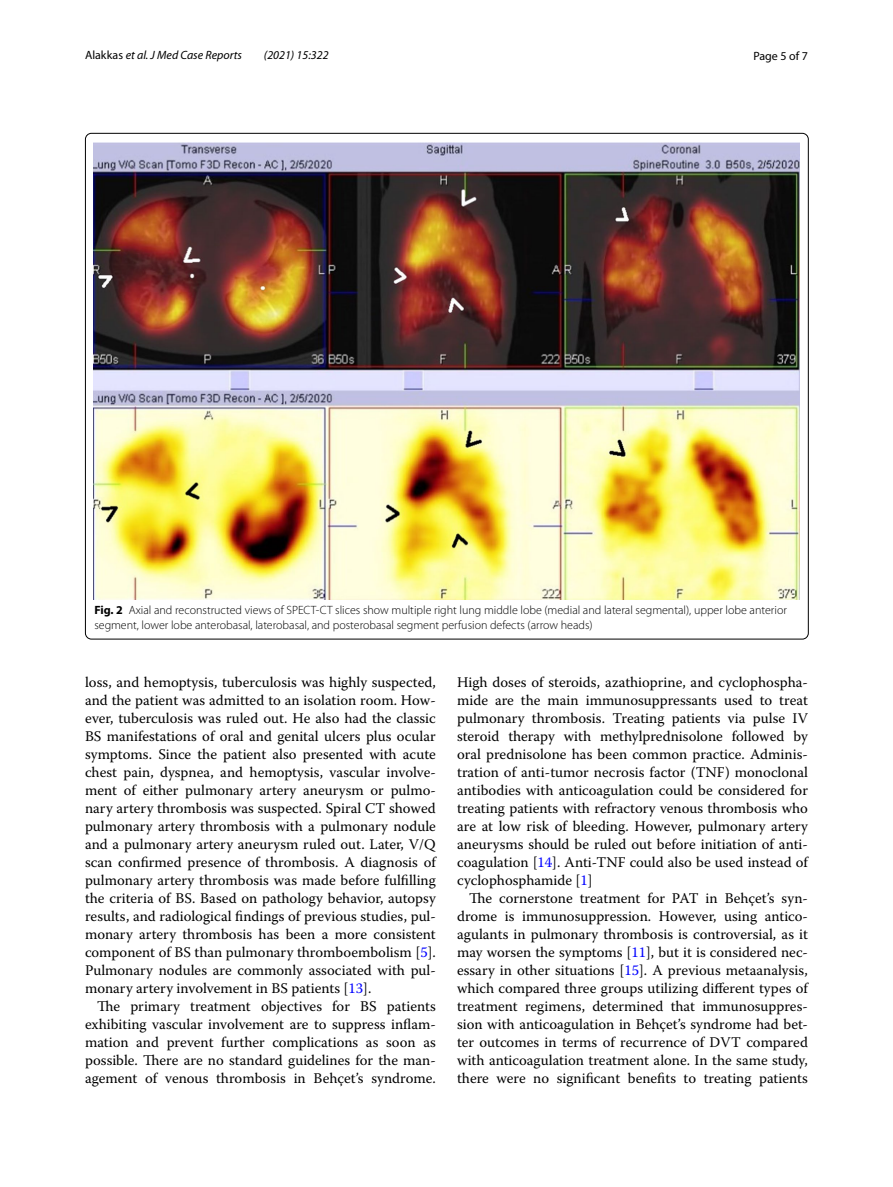
<style>
.page{position:relative;width:893px;height:1187px;background:#fff}
.page>*{position:absolute;margin:0;border:0;box-sizing:border-box;transform-origin:0 0}
.t1{font:14.7px/18px "Warnock Pro";color:#000;text-align:justify}
.t2{font:300 12px/15px "Myriad Pro";color:#000}
.t3{font:italic 12px "Myriad Pro";color:#000}
.t4{font:12px "Myriad Pro";color:#000}
.s1{font-style:normal}
.s2{font-weight:700}
.s3{color:#00f}
</style>
<div class="page">
<img style="left:94px;top:142px;width:706px;height:457px">
<p class="t3" style="left:85px;top:48px;width:159px"><span class="s1">Alakkas</span> et al. J Med Case Reports</p>
<p class="t3" style="left:264px;top:48px;width:66px">(2021) 15:322</p>
<p class="t4" style="left:753px;top:48px;width:56px">Page 5 of 7</p>
<p class="t2" style="left:94px;top:603px;width:694px"><span class="s2">Fig. 2</span> Axial and reconstructed views of SPECT-CT slices show multiple right lung middle lobe (medial and lateral segmental), upper lobe anterior segment, lower lobe anterobasal, laterobasal, and posterobasal segment perfusion defects (arrow heads)</p>
<p class="t1" style="left:85px;top:672px;width:352px">loss, and hemoptysis, tuberculosis was highly suspected, and the patient was admitted to an isolation room. How&shy;ever, tuberculosis was ruled out. He also had the classic BS manifestations of oral and genital ulcers plus ocular symptoms. Since the patient also presented with acute chest pain, dyspnea, and hemoptysis, vascular involve&shy;ment of either pulmonary artery aneurysm or pulmo&shy;nary artery thrombosis was suspected. Spiral CT showed pulmonary artery thrombosis with a pulmonary nodule and a pulmonary artery aneurysm ruled out. Later, V/Q scan confirmed presence of thrombosis. A diagnosis of pulmonary artery thrombosis was made before fulfilling the criteria of BS. Based on pathology behavior, autopsy results, and radiological findings of previous studies, pul&shy;monary artery thrombosis has been a more consistent component of BS than pulmonary thromboembolism [<span class="s3">5</span>].<br>Pulmonary nodules are commonly associated with pul&shy;monary artery involvement in BS patients [<span class="s3">13</span>].</p>
<p class="t1" style="left:85px;top:996px;width:352px;text-indent:12px">The primary treatment objectives for BS patients exhibiting vascular involvement are to suppress inflam&shy;mation and prevent further complications as soon as possible. There are no standard guidelines for the man&shy;agement of venous thrombosis in Behçet’s syndrome.</p>
<p class="t1" style="left:457px;top:672px;width:352px">High doses of steroids, azathioprine, and cyclophospha&shy;mide are the main immunosuppressants used to treat pulmonary thrombosis. Treating patients via pulse IV steroid therapy with methylprednisolone followed by oral prednisolone has been common practice. Adminis&shy;tration of anti-tumor necrosis factor (TNF) monoclonal antibodies with anticoagulation could be considered for treating patients with refractory venous thrombosis who are at low risk of bleeding. However, pulmonary artery aneurysms should be ruled out before initiation of anti&shy;coagulation [<span class="s3">14</span>]. Anti-TNF could also be used instead of cyclophosphamide [<span class="s3">1</span>]</p>
<p class="t1" style="left:457px;top:888px;width:352px;text-indent:12px">The cornerstone treatment for PAT in Behçet’s syn&shy;drome is immunosuppression. However, using antico&shy;agulants in pulmonary thrombosis is controversial, as it may worsen the symptoms [<span class="s3">11</span>], but it is considered nec&shy;essary in other situations [<span class="s3">15</span>]. A previous metaanalysis, which compared three groups utilizing different types of treatment regimens, determined that immunosuppres&shy;sion with anticoagulation in Behçet’s syndrome had bet&shy;ter outcomes in terms of recurrence of DVT compared with anticoagulation treatment alone. In the same study, there were no significant benefits to treating patients</p>
</div>
